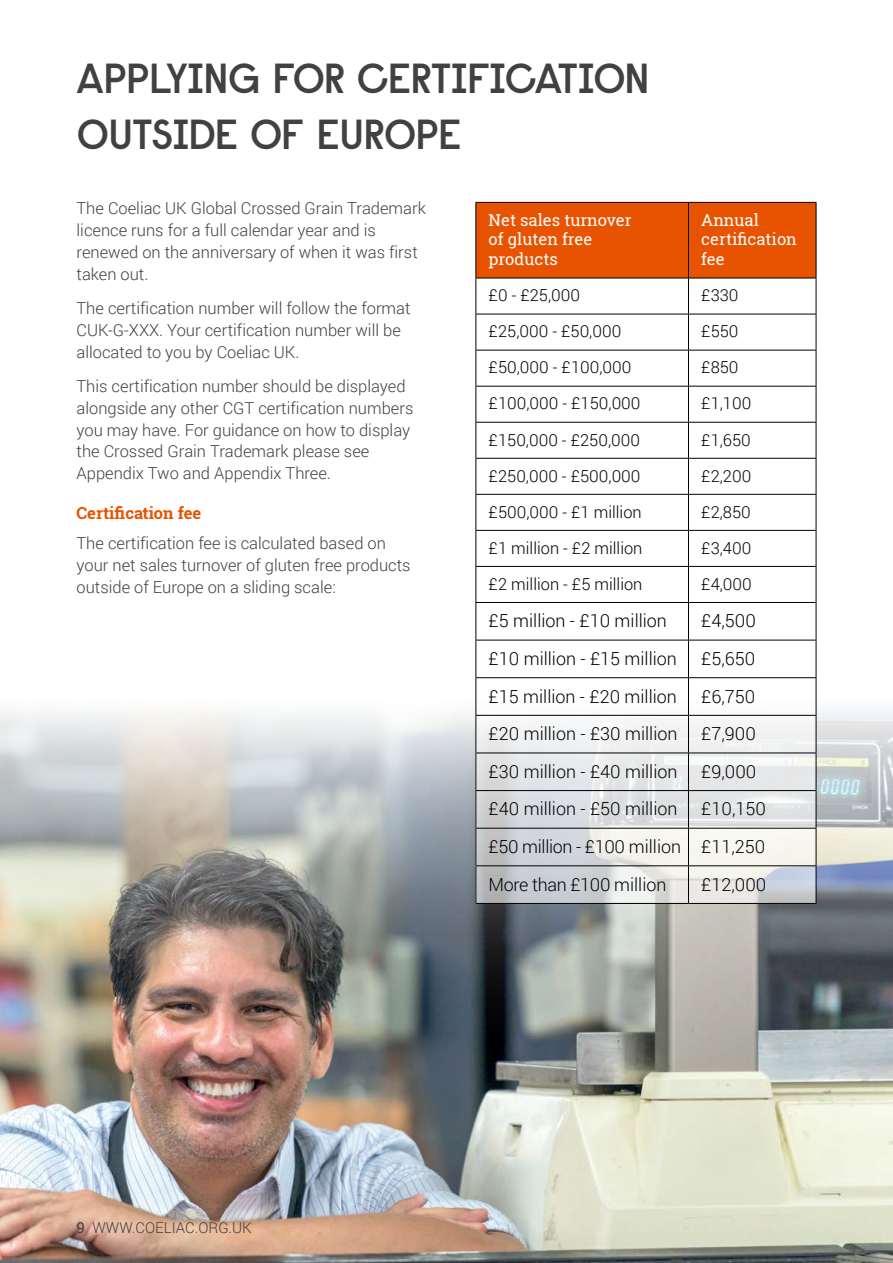
<style>
.page{position:relative;width:893px;height:1263px;background:#fff}
.page>*{position:absolute;margin:0;border:0;box-sizing:border-box;transform-origin:0 0}
.t1{font:600 42px/55.7px "Raisonne";letter-spacing:-.05em;color:#414042}
.t2{font:300 18px/37.7px "Roboto";color:#000;text-align:justify}
.t3{font:300 16.5px/21.8px "Roboto";color:#414042}
.t4{font:300 16.5px "Roboto";color:#000}
.t5{font:16.5px/19.8px "Roboto Slab";color:#fff}
.t6{font:700 16.5px "Roboto Slab";color:#e75300}
.t7{font:300 15px "Roboto";color:#414042}
.s1{font-family:"Roboto Slab";font-weight:400}
</style>
<div class="page">
<img style="left:0;top:677px;width:893px;height:586px">
<svg style="left:476px;top:279px;width:340px;height:624px"></svg>
<div style="left:476px;top:203px;width:340px;height:75px;background:#e75300"></div>
<hr style="left:475px;top:278px;width:1px;height:36px;background:#000">
<hr style="left:688px;top:278px;width:1px;height:36px;background:#000">
<hr style="left:816px;top:278px;width:1px;height:36px;background:#000">
<hr style="left:475px;top:314px;width:213px;height:1px;background:#000">
<hr style="left:475px;top:314px;width:1px;height:36px;background:#000">
<hr style="left:688px;top:314px;width:128px;height:1px;background:#000">
<hr style="left:688px;top:314px;width:1px;height:36px;background:#000">
<hr style="left:816px;top:314px;width:1px;height:36px;background:#000">
<hr style="left:475px;top:350px;width:213px;height:1px;background:#000">
<hr style="left:475px;top:350px;width:1px;height:36px;background:#000">
<hr style="left:688px;top:350px;width:128px;height:1px;background:#000">
<hr style="left:688px;top:350px;width:1px;height:36px;background:#000">
<hr style="left:816px;top:350px;width:1px;height:36px;background:#000">
<hr style="left:475px;top:386px;width:213px;height:1px;background:#000">
<hr style="left:475px;top:387px;width:1px;height:35px;background:#000">
<hr style="left:688px;top:386px;width:128px;height:1px;background:#000">
<hr style="left:688px;top:387px;width:1px;height:35px;background:#000">
<hr style="left:816px;top:387px;width:1px;height:35px;background:#000">
<hr style="left:475px;top:422px;width:213px;height:1px;background:#000">
<hr style="left:475px;top:423px;width:1px;height:35px;background:#000">
<hr style="left:688px;top:422px;width:128px;height:1px;background:#000">
<hr style="left:688px;top:423px;width:1px;height:35px;background:#000">
<hr style="left:816px;top:423px;width:1px;height:35px;background:#000">
<hr style="left:475px;top:458px;width:213px;height:1px;background:#000">
<hr style="left:475px;top:459px;width:1px;height:35px;background:#000">
<hr style="left:688px;top:458px;width:128px;height:1px;background:#000">
<hr style="left:688px;top:459px;width:1px;height:35px;background:#000">
<hr style="left:816px;top:459px;width:1px;height:35px;background:#000">
<hr style="left:475px;top:494px;width:213px;height:1px;background:#000">
<hr style="left:475px;top:495px;width:1px;height:35px;background:#000">
<hr style="left:688px;top:494px;width:128px;height:1px;background:#000">
<hr style="left:688px;top:495px;width:1px;height:35px;background:#000">
<hr style="left:816px;top:495px;width:1px;height:35px;background:#000">
<hr style="left:475px;top:530px;width:213px;height:1px;background:#000">
<hr style="left:475px;top:531px;width:1px;height:35px;background:#000">
<hr style="left:688px;top:530px;width:128px;height:1px;background:#000">
<hr style="left:688px;top:531px;width:1px;height:35px;background:#000">
<hr style="left:816px;top:531px;width:1px;height:35px;background:#000">
<hr style="left:475px;top:566px;width:213px;height:1px;background:#000">
<hr style="left:475px;top:567px;width:1px;height:35px;background:#000">
<hr style="left:688px;top:566px;width:128px;height:1px;background:#000">
<hr style="left:688px;top:567px;width:1px;height:35px;background:#000">
<hr style="left:816px;top:567px;width:1px;height:35px;background:#000">
<hr style="left:475px;top:602px;width:213px;height:1px;background:#000">
<hr style="left:475px;top:603px;width:1px;height:37px;background:#000">
<hr style="left:688px;top:602px;width:128px;height:1px;background:#000">
<hr style="left:688px;top:603px;width:1px;height:37px;background:#000">
<hr style="left:816px;top:603px;width:1px;height:37px;background:#000">
<hr style="left:475px;top:640px;width:213px;height:1px;background:#000">
<hr style="left:475px;top:640px;width:1px;height:37px;background:#000">
<hr style="left:688px;top:640px;width:128px;height:1px;background:#000">
<hr style="left:688px;top:640px;width:1px;height:37px;background:#000">
<hr style="left:816px;top:640px;width:1px;height:37px;background:#000">
<hr style="left:475px;top:677px;width:213px;height:1px;background:#000">
<hr style="left:475px;top:678px;width:1px;height:37px;background:#000">
<hr style="left:688px;top:677px;width:128px;height:1px;background:#000">
<hr style="left:688px;top:678px;width:1px;height:37px;background:#000">
<hr style="left:816px;top:678px;width:1px;height:37px;background:#000">
<hr style="left:475px;top:715px;width:213px;height:1px;background:#000">
<hr style="left:475px;top:716px;width:1px;height:36px;background:#000">
<hr style="left:688px;top:715px;width:128px;height:1px;background:#000">
<hr style="left:688px;top:716px;width:1px;height:36px;background:#000">
<hr style="left:816px;top:716px;width:1px;height:36px;background:#000">
<hr style="left:475px;top:752px;width:213px;height:1px;background:#000">
<hr style="left:475px;top:753px;width:1px;height:37px;background:#000">
<hr style="left:688px;top:752px;width:128px;height:1px;background:#000">
<hr style="left:688px;top:753px;width:1px;height:37px;background:#000">
<hr style="left:816px;top:753px;width:1px;height:37px;background:#000">
<hr style="left:475px;top:790px;width:213px;height:1px;background:#000">
<hr style="left:475px;top:791px;width:1px;height:37px;background:#000">
<hr style="left:688px;top:790px;width:128px;height:1px;background:#000">
<hr style="left:688px;top:791px;width:1px;height:37px;background:#000">
<hr style="left:816px;top:791px;width:1px;height:37px;background:#000">
<hr style="left:475px;top:828px;width:213px;height:1px;background:#000">
<hr style="left:475px;top:828px;width:1px;height:37px;background:#000">
<hr style="left:688px;top:828px;width:128px;height:1px;background:#000">
<hr style="left:688px;top:828px;width:1px;height:37px;background:#000">
<hr style="left:816px;top:828px;width:1px;height:37px;background:#000">
<hr style="left:475px;top:865px;width:213px;height:1px;background:#000">
<hr style="left:475px;top:866px;width:1px;height:37px;background:#000">
<hr style="left:688px;top:865px;width:128px;height:1px;background:#000">
<hr style="left:688px;top:866px;width:1px;height:37px;background:#000">
<hr style="left:816px;top:866px;width:1px;height:37px;background:#000">
<hr style="left:475px;top:903px;width:213px;height:1px;background:#000">
<hr style="left:688px;top:903px;width:128px;height:1px;background:#000">
<hr style="left:475px;top:202px;width:213px;height:1px;background:#000">
<hr style="left:475px;top:203px;width:1px;height:75px;background:#000">
<hr style="left:688px;top:202px;width:128px;height:1px;background:#000">
<hr style="left:688px;top:203px;width:1px;height:75px;background:#000">
<hr style="left:816px;top:203px;width:1px;height:75px;background:#000">
<hr style="left:475px;top:278px;width:213px;height:1px;background:#000">
<hr style="left:688px;top:278px;width:128px;height:1px;background:#000">
<h1 class="t1" style="left:77px;top:50px;width:575px">APPLYING FOR CERTIFICATION<br>OUTSIDE OF EUROPE</h1>
<p class="t3" style="left:77px;top:197px;width:351px">The Coeliac UK Global Crossed Grain Trademark licence runs for a full calendar year and is renewed on the anniversary of when it was first taken out.</p>
<p class="t3" style="left:77px;top:297px;width:336px">The certification number will follow the format<br>CUK-G-XXX. Your certification number will be allocated to you by Coeliac UK.</p>
<p class="t3" style="left:77px;top:375px;width:338px">This certification number should be displayed alongside any other CGT certification numbers you may have. For guidance on how to display the Crossed Grain Trademark please see Appendix Two and Appendix Three.</p>
<p class="t6" style="left:77px;top:502px;width:126px">Certification fee</p>
<p class="t3" style="left:77px;top:532px;width:336px">The certification fee is calculated based on your net sales turnover of gluten free products outside of Europe on a sliding scale:</p>
<p class="t5" style="left:489px;top:210px;width:145px">Net sales turnover of gluten free products</p>
<p class="t5" style="left:701px;top:210px;width:97px">Annual certification fee</p>
<p class="t4" style="left:489px;top:284px;width:93px">£0 - £25,000</p>
<p class="t4" style="left:701px;top:284px;width:39px">£330</p>
<p class="t4" style="left:489px;top:320px;width:134px">£25,000 - £50,000</p>
<p class="t4" style="left:701px;top:320px;width:39px">£550</p>
<p class="t4" style="left:489px;top:356px;width:144px">£50,000 - £100,000</p>
<p class="t4" style="left:701px;top:356px;width:39px">£850</p>
<p class="t4" style="left:489px;top:392px;width:153px">£100,000 - £150,000</p>
<p class="t4" style="left:701px;top:392px;width:52px">£1,100</p>
<p class="t4" style="left:489px;top:428px;width:153px">£150,000 - £250,000</p>
<p class="t4" style="left:701px;top:428px;width:51px">£1,650</p>
<p class="t4" style="left:489px;top:464px;width:153px">£250,000 - £500,000</p>
<p class="t4" style="left:701px;top:464px;width:52px">£2,200</p>
<p class="t4" style="left:489px;top:500px;width:155px">£500,000 - £1 million</p>
<p class="t4" style="left:701px;top:500px;width:51px">£2,850</p>
<p class="t4" style="left:489px;top:536px;width:155px">£1 million - £2 million</p>
<p class="t4" style="left:701px;top:536px;width:52px">£3,400</p>
<p class="t4" style="left:489px;top:572px;width:155px">£2 million - £5 million</p>
<p class="t4" style="left:701px;top:572px;width:52px">£4,000</p>
<p class="t2" style="left:489px;top:601px;width:180px">£5 million - £10 million</p>
<p class="t2" style="left:701px;top:601px;width:56px">£4,500</p>
<p class="t2" style="left:489px;top:639px;width:190px">£10 million - £15 million</p>
<p class="t2" style="left:701px;top:639px;width:56px">£5,650</p>
<p class="t2" style="left:489px;top:677px;width:190px">£15 million - £20 million</p>
<p class="t2" style="left:701px;top:677px;width:56px">£6,750</p>
<p class="t2" style="left:489px;top:714px;width:190px">£20 million - £30 million</p>
<p class="t2" style="left:701px;top:714px;width:56px">£7,900</p>
<p class="t2" style="left:489px;top:752px;width:190px">£30 million - £40 million</p>
<p class="t2" style="left:701px;top:752px;width:57px">£9,000</p>
<p class="t2" style="left:489px;top:790px;width:190px">£40 million - £50 million</p>
<p class="t2" style="left:489px;top:790px;width:279px;text-indent:213px">£10,150 £50 million - £100 million £11,250<br>More than £100 million</p>
<p class="t2" style="left:701px;top:865px;width:67px">£12,000</p>
<p class="t7" style="left:77px;top:1217px;width:177px"><span class="s1">9</span> WWW.COELIAC.ORG.UK</p>
</div>
